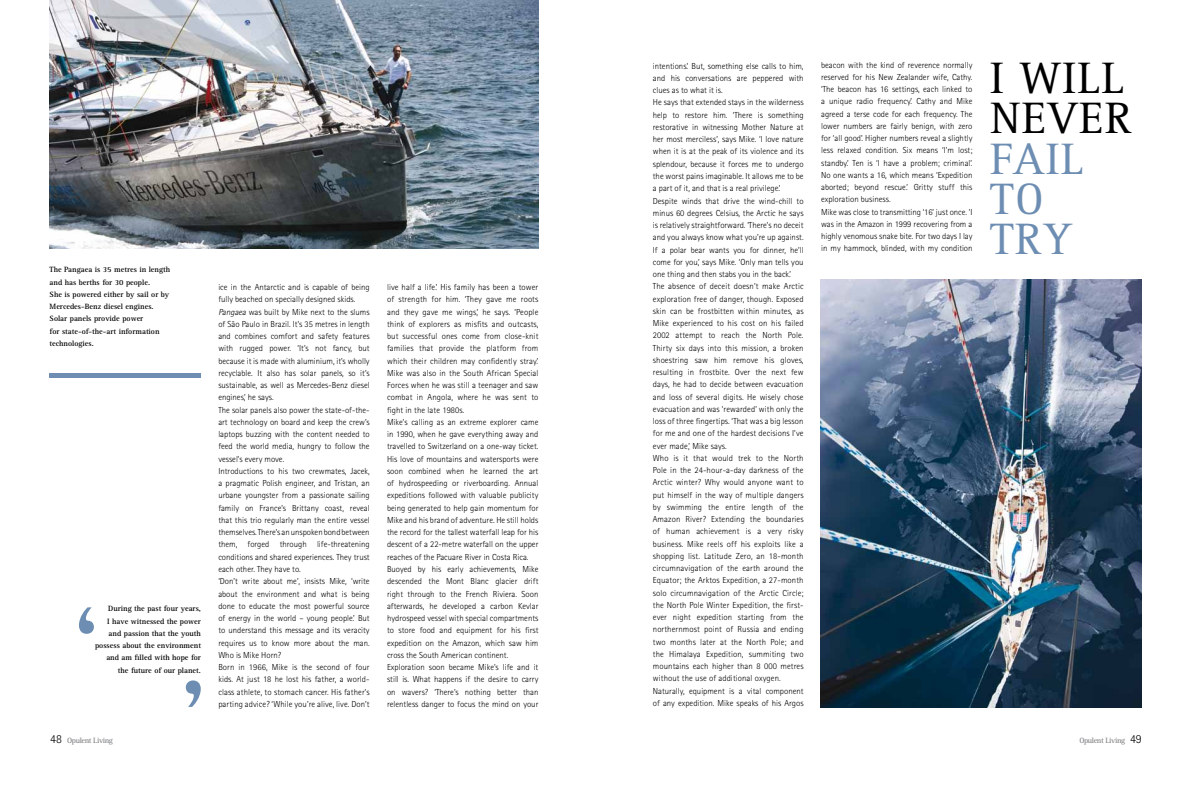
<style>
.page{position:relative;width:1191px;height:794px;background:#fff}
.page>*{position:absolute;margin:0;border:0;box-sizing:border-box;transform-origin:0 0}
.t1{font:122.5px "Rotis Serif";color:#6d8eb2}
.t2{font:45.5px/40.2px "Rotis Serif";color:#000}
.t3{font:45.5px/40.2px "Rotis Serif";letter-spacing:.03em;color:#6d8eb2}
.t4{font:300 8.75px/12.2px "Rotis Sans Serif";color:#000}
.t5{font:700 7.88px/12.2px "Rotis Serif";color:#000}
.t6{font:700 7.88px "Rotis Serif";letter-spacing:-.05em;color:#87888a}
.s1{font-style:italic}
.s2{font-family:"Rotis Sans Serif";font-weight:300;font-size:12.25px;color:#000}
</style>
<div class="page">
<div style="left:50px;top:373px;width:151px;height:5px;background:#6d8eb2"></div>
<img style="left:820px;top:279px;width:321px;height:428px">
<img style="left:50px;top:0;width:488px;height:249px">
<p class="t5" style="left:50px;top:264px;width:122px">The Pangaea is 35 metres in length and has berths for 30 people.<br>She is powered either by sail or by<br>Mercedes-Benz diesel engines.<br>Solar panels provide power<br>for state-of-the-art information technologies.</p>
<h1 class="t1" style="left:73px;top:580px;width:31px">‘</h1>
<p class="t5" style="left:95px;top:603px;width:107px;text-align:right">During the past four years,<br>I have witnessed the power and passion that the youth possess about the environment and am filled with hope for the future of our planet.</p>
<h1 class="t1" style="left:177px;top:584px;width:31px">‚</h1>
<p class="t4" style="left:218px;top:281px;width:153px">ice in the Antarctic and is capable of being fully beached on specially designed skids.<br><span class="s1">Pangaea</span> was built by Mike next to the slums of São Paulo in Brazil. It’s 35 metres in length and combines comfort and safety features with rugged power. ‘It’s not fancy, but because it is made with aluminium, it’s wholly recyclable. It also has solar panels, so it’s sustainable, as well as Mercedes-Benz diesel engines,’ he says.<br>The solar panels also power the state-of-the&shy;art technology on board and keep the crew’s laptops buzzing with the content needed to feed the world media, hungry to follow the vessel’s every move.<br>Introductions to his two crewmates, Jacek, a pragmatic Polish engineer, and Tristan, an urbane youngster from a passionate sailing family on France’s Brittany coast, reveal that this trio regularly man the entire vessel themselves. There’s an unspoken bond between them, forged through life-threatening conditions and shared experiences. They trust each other. They have to.<br>‘Don’t write about me’, insists Mike, ‘write about the environment and what is being done to educate the most powerful source of energy in the world – young people.’ But to understand this message and its veracity requires us to know more about the man.<br>Who is Mike Horn?<br>Born in 1966, Mike is the second of four kids. At just 18 he lost his father, a world&shy;class athlete, to stomach cancer. His father’s parting advice? ‘While you’re alive, live. Don’t</p>
<p class="t4" style="left:387px;top:281px;width:153px">live half a life.’ His family has been a tower of strength for him. ‘They gave me roots and they gave me wings,’ he says. ‘People think of explorers as misfits and outcasts, but successful ones come from close-knit families that provide the platform from which their children may confidently stray.’ Mike was also in the South African Special Forces when he was still a teenager and saw combat in Angola, where he was sent to fight in the late 1980s.<br>Mike’s calling as an extreme explorer came in 1990, when he gave everything away and travelled to Switzerland on a one-way ticket.<br>His love of mountains and watersports were soon combined when he learned the art of hydrospeeding or riverboarding. Annual expeditions followed with valuable publicity being generated to help gain momentum for Mike and his brand of adventure. He still holds the record for the tallest waterfall leap for his descent of a 22-metre waterfall on the upper reaches of the Pacuare River in Costa Rica.<br>Buoyed by his early achievements, Mike descended the Mont Blanc glacier drift right through to the French Riviera. Soon afterwards, he developed a carbon Kevlar hydrospeed vessel with special compartments to store food and equipment for his first expedition on the Amazon, which saw him cross the South American continent.<br>Exploration soon became Mike’s life and it still is. What happens if the desire to carry on wavers? ‘There’s nothing better than relentless danger to focus the mind on your</p>
<p class="t4" style="left:653px;top:60px;width:152px">intentions.’ But, something else calls to him, and his conversations are peppered with clues as to what it is.<br>He says that extended stays in the wilderness help to restore him. ‘There is something restorative in witnessing Mother Nature at her most merciless’, says Mike. ‘I love nature when it is at the peak of its violence and its splendour, because it forces me to undergo the worst pains imaginable. It allows me to be a part of it, and that is a real privilege.’ Despite winds that drive the wind-chill to minus 60 degrees Celsius, the Arctic he says is relatively straightforward. ‘There’s no deceit and you always know what you’re up against.<br>If a polar bear wants you for dinner, he’ll come for you,’ says Mike. ‘Only man tells you one thing and then stabs you in the back.’ The absence of deceit doesn’t make Arctic exploration free of danger, though. Exposed skin can be frostbitten within minutes, as Mike experienced to his cost on his failed 2002 attempt to reach the North Pole.<br>Thirty six days into this mission, a broken shoestring saw him remove his gloves, resulting in frostbite. Over the next few days, he had to decide between evacuation and loss of several digits. He wisely chose evacuation and was ‘rewarded’ with only the loss of three fingertips. ‘That was a big lesson for me and one of the hardest decisions I’ve ever made,’ Mike says.<br>Who is it that would trek to the North Pole in the 24-hour-a-day darkness of the Arctic winter? Why would anyone want to put himself in the way of multiple dangers by swimming the entire length of the Amazon River? Extending the boundaries of human achievement is a very risky business. Mike reels off his exploits like a shopping list. Latitude Zero, an 18-month circumnavigation of the earth around the Equator; the Arktos Expedition, a 27-month solo circumnavigation of the Arctic Circle; the North Pole Winter Expedition, the first&shy;ever night expedition starting from the northernmost point of Russia and ending two months later at the North Pole; and the Himalaya Expedition, summiting two mountains each higher than 8 000 metres without the use of additional oxygen.<br>Naturally, equipment is a vital component of any expedition. Mike speaks of his Argos</p>
<p class="t4" style="left:821px;top:59px;width:153px">beacon with the kind of reverence normally reserved for his New Zealander wife, Cathy. ‘The beacon has 16 settings, each linked to a unique radio frequency.’ Cathy and Mike agreed a terse code for each frequency. The lower numbers are fairly benign, with zero for ‘all good’. Higher numbers reveal a slightly less relaxed condition. Six means ‘I’m lost; standby.’ Ten is ‘I have a problem; criminal’.<br>No one wants a 16, which means ‘Expedition aborted; beyond rescue.’ Gritty stuff this exploration business.<br>Mike was close to transmitting ‘16’ just once. ‘I was in the Amazon in 1999 recovering from a highly venomous snake bite. For two days I lay in my hammock, blinded, with my condition</p>
<h2 class="t2" style="left:990px;top:59px;width:144px">I WILL<br>NEVER</h2>
<h2 class="t3" style="left:990px;top:140px;width:83px">FAIL<br>TO<br>TRY</h2>
<p class="t6" style="left:50px;top:735px;width:64px"><span class="s2">48</span> Opulent Living</p>
<p class="t6" style="left:1079px;top:735px;width:64px">Opulent Living <span class="s2">49</span></p>
</div>
